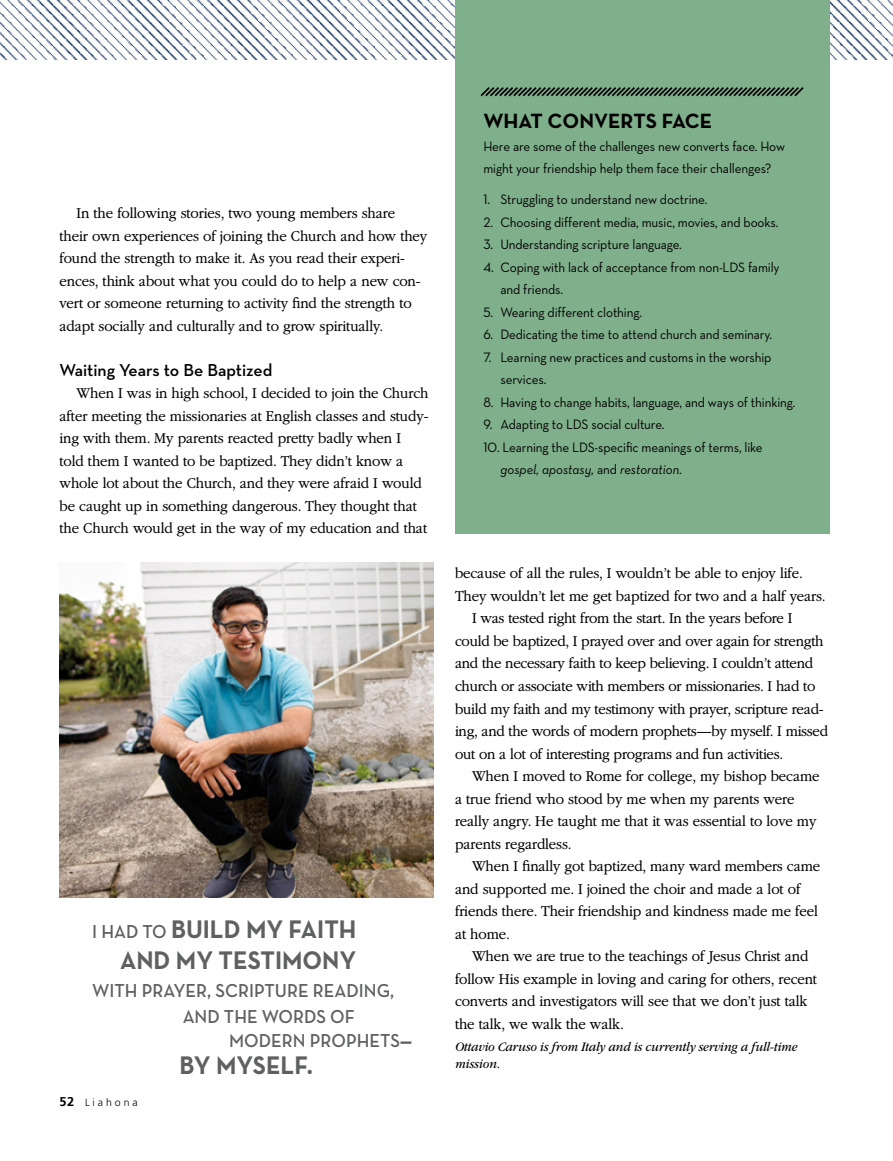
<style>
.page{position:relative;width:893px;height:1161px;background:#fff}
.page>*{position:absolute;margin:0;border:0;box-sizing:border-box;transform-origin:0 0}
.t1{font:700 25.95px/31.2px "Neutralds Lat";color:#5f6060;text-align:right;scale:.95 1}
.SIDE_title_LARGE{font:21px "Neutralds Lat Bold Alt";color:#000}
.t2{font:19.05px/26.2px "Neutralds Lat Demi";color:#5f6060;scale:.95 1}
.t3{font:17.55px "Neutralds Lat Demi";letter-spacing:-.005em;color:#000}
.ARTCL_para{font:300 15.75px/22.5px "Garamondlds Lat Plus";letter-spacing:-.01em;color:#000;scale:.95 1}
.SIDE-LISTnmbr-1_para{font:13.8px/22.5px "Neutralds Lat";letter-spacing:-.01em;color:#000;scale:.95 1}
.SIDE_para_SMALL{font:13.8px/22.5px "Neutralds Lat";letter-spacing:-.01em;color:#000;scale:.95 1}
.Bio_para{font:italic 13.5px/16.5px "Garamondlds Lat";letter-spacing:-.01em;color:#000;scale:.92 1}
.t4{font:300 10.5px "Frutigerlds Lat";letter-spacing:.28em;color:#000}
.s1{font-family:"Neutralds Lat Demi";font-weight:400;font-size:19.05px}
.s2{font-family:"Neutralds Lat";font-weight:700}
.s3{font-weight:700;font-size:12.75px}
.s4{font-style:italic}
</style>
<div class="page">
<img style="left:60px;top:563px;width:374px;height:334px">
<img style="left:0;top:0;width:893px;height:60px">
<div style="left:455px;top:0;width:374px;height:534px;background:#80af8b"></div>
<svg style="left:480px;top:87px;width:324px;height:10px"></svg>
<p class="ARTCL_para" style="left:60px;top:201px;width:389px;text-indent:17px">In the following stories, two young members share their own experiences of joining the Church and how they found the strength to make it. As you read their experi&shy;ences, think about what you could do to help a new con&shy;vert or someone returning to activity find the strength to adapt socially and culturally and to grow spiritually.</p>
<p class="t3" style="left:60px;top:356px;width:214px">Waiting Years to Be Baptized</p>
<p class="ARTCL_para" style="left:60px;top:381px;width:390px;text-indent:17px">When I was in high school, I decided to join the Church after meeting the missionaries at English classes and study&shy;ing with them. My parents reacted pretty badly when I told them I wanted to be baptized. They didn’t know a whole lot about the Church, and they were afraid I would be caught up in something dangerous. They thought that the Church would get in the way of my education and that</p>
<p class="t1" style="left:92px;top:911px;width:280px"><span class="s1">I HAD TO</span> BUILD MY FAITH<br>AND MY TESTIMONY</p>
<p class="t2" style="left:183px;top:976px;width:224px;text-indent:-90px">WITH PRAYER, SCRIPTURE READING,<br>AND THE WORDS OF</p>
<p class="t2" style="left:229px;top:1025px;width:194px">MODERN PROPHETS<span class="s2">—</span></p>
<p class="t1" style="left:180px;top:1047px;width:142px">BY MYSELF.</p>
<p class="t4" style="left:60px;top:1094px;width:80px"><span class="s3">52</span> Liahona</p>
<p class="SIDE_title_LARGE" style="left:483px;top:104px;width:231px">WHAT CONVERTS FACE</p>
<p class="SIDE_para_SMALL" style="left:483px;top:134px;width:319px">Here are some of the challenges new converts face. How might your friendship help them face their challenges?</p>
<p class="SIDE-LISTnmbr-1_para" style="left:483px;top:187px;width:237px">1. Struggling to understand new doctrine.</p>
<p class="SIDE-LISTnmbr-1_para" style="left:483px;top:210px;width:312px">2. Choosing different media, music, movies, and books.</p>
<p class="SIDE-LISTnmbr-1_para" style="left:483px;top:232px;width:210px">3. Understanding scripture language.</p>
<p class="SIDE-LISTnmbr-1_para" style="left:500px;top:255px;width:295px;text-indent:-17px">4. Coping with lack of acceptance from non-LDS family and friends.</p>
<p class="SIDE-LISTnmbr-1_para" style="left:483px;top:300px;width:169px">5. Wearing different clothing.</p>
<p class="SIDE-LISTnmbr-1_para" style="left:483px;top:322px;width:305px">6. Dedicating the time to attend church and seminary.</p>
<p class="SIDE-LISTnmbr-1_para" style="left:500px;top:345px;width:287px;text-indent:-17px">7. Learning new practices and customs in the worship services.</p>
<p class="SIDE-LISTnmbr-1_para" style="left:483px;top:390px;width:330px">8. Having to change habits, language, and ways of thinking.</p>
<p class="SIDE-LISTnmbr-1_para" style="left:483px;top:412px;width:192px">9. Adapting to LDS social culture.</p>
<p class="SIDE-LISTnmbr-1_para" style="left:500px;top:435px;width:278px;text-indent:-17px">10. Learning the LDS-specific meanings of terms, like <span class="s4">gospel, apostasy,</span> and <span class="s4">restoration.</span></p>
<p class="ARTCL_para" style="left:455px;top:561px;width:392px">because of all the rules, I wouldn’t be able to enjoy life.<br>They wouldn’t let me get baptized for two and a half years.</p>
<p class="ARTCL_para" style="left:455px;top:606px;width:394px;text-indent:17px">I was tested right from the start. In the years before I could be baptized, I prayed over and over again for strength and the necessary faith to keep believing. I couldn’t attend church or associate with members or missionaries. I had to build my faith and my testimony with prayer, scripture read&shy;ing, and the words of modern prophets—by myself. I missed out on a lot of interesting programs and fun activities.</p>
<p class="ARTCL_para" style="left:455px;top:764px;width:385px;text-indent:17px">When I moved to Rome for college, my bishop became a true friend who stood by me when my parents were really angry. He taught me that it was essential to love my parents regardless.</p>
<p class="ARTCL_para" style="left:455px;top:854px;width:386px;text-indent:17px">When I finally got baptized, many ward members came and supported me. I joined the choir and made a lot of friends there. Their friendship and kindness made me feel at home.</p>
<p class="ARTCL_para" style="left:455px;top:944px;width:383px;text-indent:17px">When we are true to the teachings of Jesus Christ and follow His example in loving and caring for others, recent converts and investigators will see that we don’t just talk the talk, we walk the walk.</p>
<p class="Bio_para" style="left:455px;top:1038px;width:374px">Ottavio Caruso is from Italy and is currently serving a full-time mission.</p>
</div>
